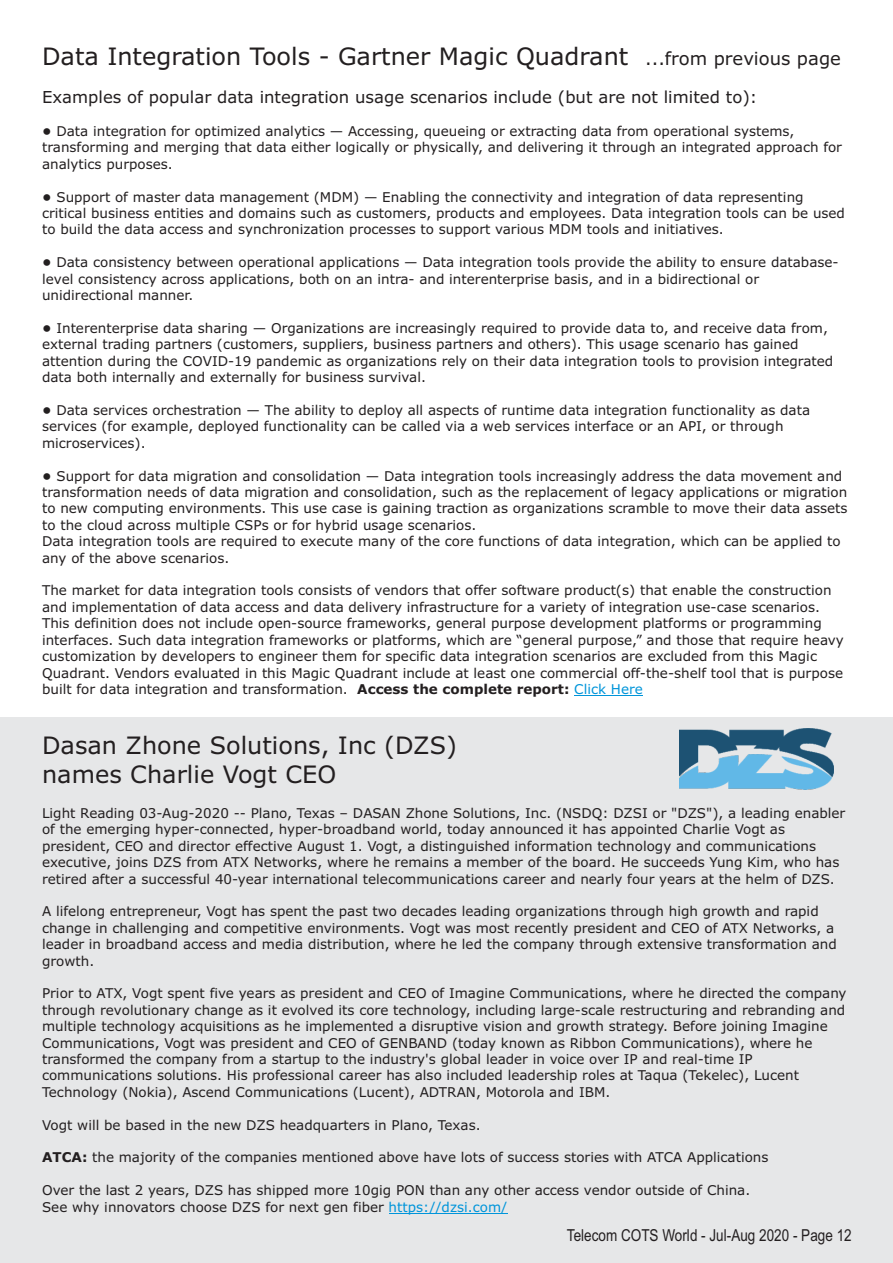
<style>
.page{position:relative;width:893px;height:1263px;background:#fff}
.page>*{position:absolute;margin:0;border:0;box-sizing:border-box;transform-origin:0 0}
.t1{font:24px/29.1px "Verdana";color:#231f20}
.t2{font:16.5px "Verdana";color:#231f20}
.t3{font:16.5px "Arial Narrow";color:#231f20}
.t4{font:13.5px/16.4px "Verdana";color:#231f20}
.s1{font-size:18px}
.s2{font-weight:700}
.s3{color:#0095da}
</style>
<div class="page">
<div style="left:0;top:717px;width:893px;height:546px;background:#e6e7e8"></div>
<hr style="left:574px;top:695px;width:69px;height:1px;background:#0095da">
<hr style="left:389px;top:1213px;width:118px;height:1px;background:#0095da">
<img style="left:679px;top:728px;width:154px;height:62px">
<h1 class="t1" style="left:42px;top:43px;width:800px">Data Integration Tools - Gartner Magic Quadrant <span class="s1">...from previous page</span></h1>
<p class="t2" style="left:42px;top:90px;width:717px">Examples of popular data integration usage scenarios include (but are not limited to):</p>
<p class="t4" style="left:42px;top:124px;width:801px"><span class="s2">•</span> Data integration for optimized analytics — Accessing, queueing or extracting data from operational systems, transforming and merging that data either logically or physically, and delivering it through an integrated approach for analytics purposes.</p>
<p class="t4" style="left:42px;top:190px;width:804px"><span class="s2">•</span> Support of master data management (MDM) — Enabling the connectivity and integration of data representing critical business entities and domains such as customers, products and employees. Data integration tools can be used to build the data access and synchronization processes to support various MDM tools and initiatives.</p>
<p class="t4" style="left:42px;top:255px;width:798px"><span class="s2">•</span> Data consistency between operational applications — Data integration tools provide the ability to ensure database&shy;level consistency across applications, both on an intra- and interenterprise basis, and in a bidirectional or unidirectional manner.</p>
<p class="t4" style="left:42px;top:321px;width:793px"><span class="s2">•</span> Interenterprise data sharing — Organizations are increasingly required to provide data to, and receive data from, external trading partners (customers, suppliers, business partners and others). This usage scenario has gained attention during the COVID-19 pandemic as organizations rely on their data integration tools to provision integrated data both internally and externally for business survival.</p>
<p class="t4" style="left:42px;top:403px;width:770px"><span class="s2">•</span> Data services orchestration — The ability to deploy all aspects of runtime data integration functionality as data services (for example, deployed functionality can be called via a web services interface or an API, or through microservices).</p>
<p class="t4" style="left:42px;top:469px;width:807px"><span class="s2">•</span> Support for data migration and consolidation — Data integration tools increasingly address the data movement and transformation needs of data migration and consolidation, such as the replacement of legacy applications or migration to new computing environments. This use case is gaining traction as organizations scramble to move their data assets to the cloud across multiple CSPs or for hybrid usage scenarios.<br>Data integration tools are required to execute many of the core functions of data integration, which can be applied to any of the above scenarios.</p>
<p class="t4" style="left:42px;top:583px;width:803px">The market for data integration tools consists of vendors that offer software product(s) that enable the construction and implementation of data access and data delivery infrastructure for a variety of integration use-case scenarios.<br>This definition does not include open-source frameworks, general purpose development platforms or programming interfaces. Such data integration frameworks or platforms, which are “general purpose,” and those that require heavy customization by developers to engineer them for specific data integration scenarios are excluded from this Magic Quadrant. Vendors evaluated in this Magic Quadrant include at least one commercial off-the-shelf tool that is purpose built for data integration and transformation. <span class="s2">Access the complete report:</span> <span class="s3">Click Here</span></p>
<h1 class="t1" style="left:42px;top:732px;width:416px">Dasan Zhone Solutions, Inc (DZS) names Charlie Vogt CEO</h1>
<p class="t4" style="left:42px;top:806px;width:805px">Light Reading 03-Aug-2020 -- Plano, Texas – DASAN Zhone Solutions, Inc. (NSDQ: DZSI or "DZS"), a leading enabler of the emerging hyper-connected, hyper-broadband world, today announced it has appointed Charlie Vogt as president, CEO and director effective August 1. Vogt, a distinguished information technology and communications executive, joins DZS from ATX Networks, where he remains a member of the board. He succeeds Yung Kim, who has retired after a successful 40-year international telecommunications career and nearly four years at the helm of DZS.</p>
<p class="t4" style="left:42px;top:904px;width:796px">A lifelong entrepreneur, Vogt has spent the past two decades leading organizations through high growth and rapid change in challenging and competitive environments. Vogt was most recently president and CEO of ATX Networks, a leader in broadband access and media distribution, where he led the company through extensive transformation and growth.</p>
<p class="t4" style="left:42px;top:986px;width:806px">Prior to ATX, Vogt spent five years as president and CEO of Imagine Communications, where he directed the company through revolutionary change as it evolved its core technology, including large-scale restructuring and rebranding and multiple technology acquisitions as he implemented a disruptive vision and growth strategy. Before joining Imagine Communications, Vogt was president and CEO of GENBAND (today known as Ribbon Communications), where he transformed the company from a startup to the industry's global leader in voice over IP and real-time IP communications solutions. His professional career has also included leadership roles at Taqua (Tekelec), Lucent Technology (Nokia), Ascend Communications (Lucent), ADTRAN, Motorola and IBM.</p>
<p class="t4" style="left:42px;top:1118px;width:440px">Vogt will be based in the new DZS headquarters in Plano, Texas.</p>
<p class="t4" style="left:42px;top:1150px;width:728px"><span class="s2">ATCA:</span> the majority of the companies mentioned above have lots of success stories with ATCA Applications</p>
<p class="t4" style="left:42px;top:1183px;width:710px">Over the last 2 years, DZS has shipped more 10gig PON than any other access vendor outside of China.<br>See why innovators choose DZS for next gen fiber <span class="s3">https://dzsi.com/</span></p>
<p class="t3" style="left:567px;top:1229px;width:286px">Telecom COTS World - Jul-Aug 2020 - Page 12</p>
</div>
